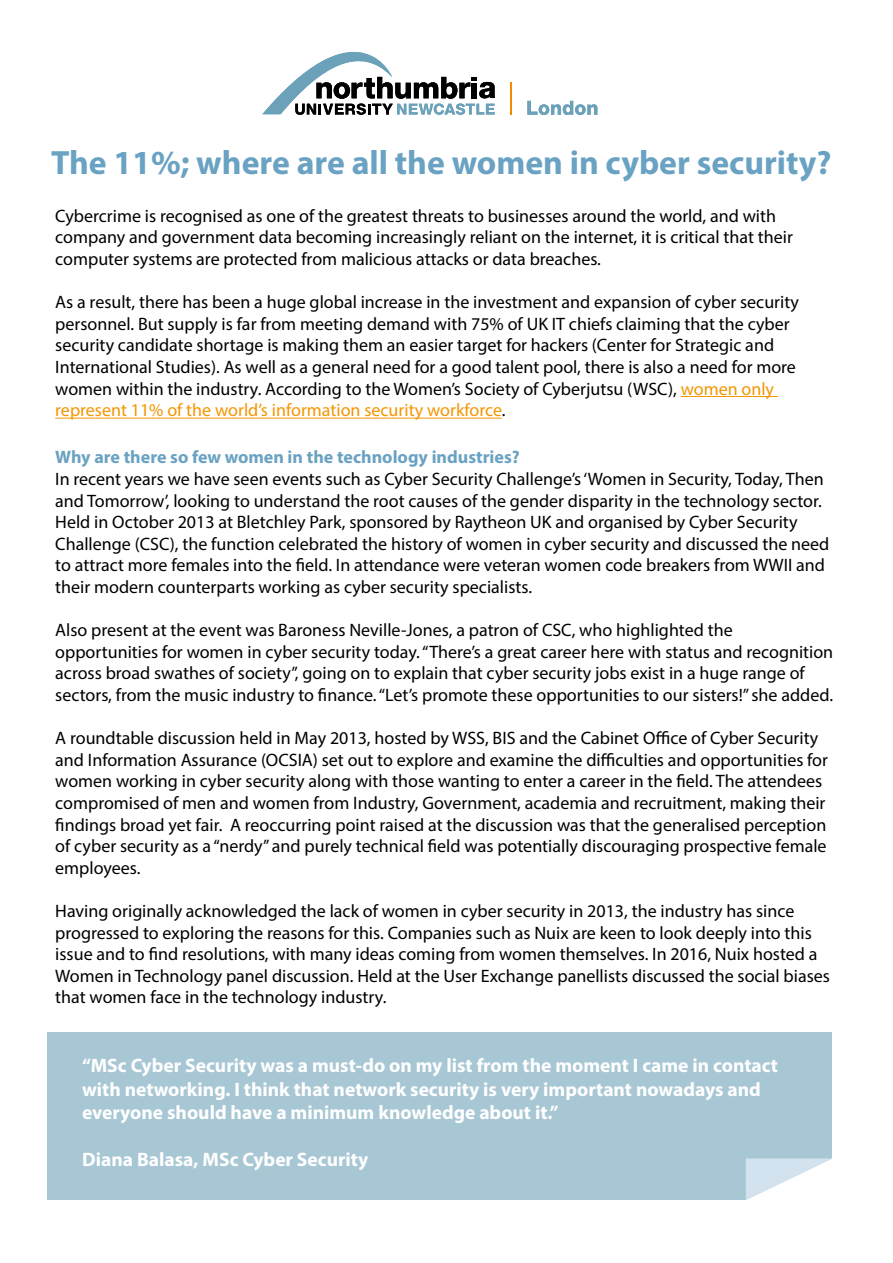
<style>
.page{position:relative;width:893px;height:1263px;background:#fff}
.page>*{position:absolute;margin:0;border:0;box-sizing:border-box;transform-origin:0 0}
.t1{font:700 33.75px "Myriad Pro";color:#69a2c2}
.t2{font:700 19.5px/23.4px "Myriad Pro";color:#fff}
.t3{font:18px/21.6px "Myriad Pro";color:#000}
.t4{font:700 18px "Myriad Pro";color:#6aa2c2}
.s1{color:#f49600}
</style>
<div class="page">
<div style="left:48px;top:1032px;width:784px;height:168px;background:#a8c7d4"></div>
<svg style="left:746px;top:1158px;width:86px;height:42px;background:#e7eff5"></svg>
<svg style="left:262px;top:52px;width:233px;height:63px"></svg>
<svg style="left:527px;top:101px;width:70px;height:14px"></svg>
<hr style="left:511px;top:82px;width:1px;height:33px;background:#f38a00">
<hr style="left:681px;top:396px;width:97px;height:1px;background:#f49600">
<hr style="left:55px;top:418px;width:447px;height:1px;background:#f49600">
<h1 class="t1" style="left:51px;top:141px;width:782px">The 11%; where are all the women in cyber security?</h1>
<p class="t3" style="left:55px;top:205px;width:739px">Cybercrime is recognised as one of the greatest threats to businesses around the world, and with company and government data becoming increasingly reliant on the internet, it is critical that their computer systems are protected from malicious attacks or data breaches.</p>
<p class="t3" style="left:55px;top:291px;width:745px">As a result, there has been a huge global increase in the investment and expansion of cyber security personnel. But supply is far from meeting demand with 75% of UK IT chiefs claiming that the cyber security candidate shortage is making them an easier target for hackers (Center for Strategic and International Studies). As well as a general need for a good talent pool, there is also a need for more women within the industry. According to the Women’s Society of Cyberjutsu (WSC), <span class="s1">women only represent 11% of the world’s information security workforce</span>.</p>
<p class="t4" style="left:55px;top:446px;width:466px">Why are there so few women in the technology industries?</p>
<p class="t3" style="left:55px;top:468px;width:776px">In recent years we have seen events such as Cyber Security Challenge’s ‘Women in Security, Today, Then and Tomorrow’, looking to understand the root causes of the gender disparity in the technology sector.<br>Held in October 2013 at Bletchley Park, sponsored by Raytheon UK and organised by Cyber Security Challenge (CSC), the function celebrated the history of women in cyber security and discussed the need to attract more females into the field. In attendance were veteran women code breakers from WWII and their modern counterparts working as cyber security specialists.</p>
<p class="t3" style="left:55px;top:619px;width:779px">Also present at the event was Baroness Neville-Jones, a patron of CSC, who highlighted the opportunities for women in cyber security today. “There’s a great career here with status and recognition across broad swathes of society”, going on to explain that cyber security jobs exist in a huge range of sectors, from the music industry to finance. “Let’s promote these opportunities to our sisters!” she added.</p>
<p class="t3" style="left:55px;top:727px;width:774px">A roundtable discussion held in May 2013, hosted by WSS, BIS and the Cabinet Office of Cyber Security and Information Assurance (OCSIA) set out to explore and examine the difficulties and opportunities for women working in cyber security along with those wanting to enter a career in the field. The attendees compromised of men and women from Industry, Government, academia and recruitment, making their findings broad yet fair. A reoccurring point raised at the discussion was that the generalised perception of cyber security as a “nerdy” and purely technical field was potentially discouraging prospective female employees.</p>
<p class="t3" style="left:55px;top:900px;width:776px">Having originally acknowledged the lack of women in cyber security in 2013, the industry has since progressed to exploring the reasons for this. Companies such as Nuix are keen to look deeply into this issue and to find resolutions, with many ideas coming from women themselves. In 2016, Nuix hosted a Women in Technology panel discussion. Held at the User Exchange panellists discussed the social biases that women face in the technology industry.</p>
<p class="t2" style="left:82px;top:1053px;width:698px">“MSc Cyber Security was a must-do on my list from the moment I came in contact with networking. I think that network security is very important nowadays and everyone should have a minimum knowledge about it.”</p>
<p class="t2" style="left:82px;top:1147px;width:288px">Diana Balasa, MSc Cyber Security</p>
</div>
